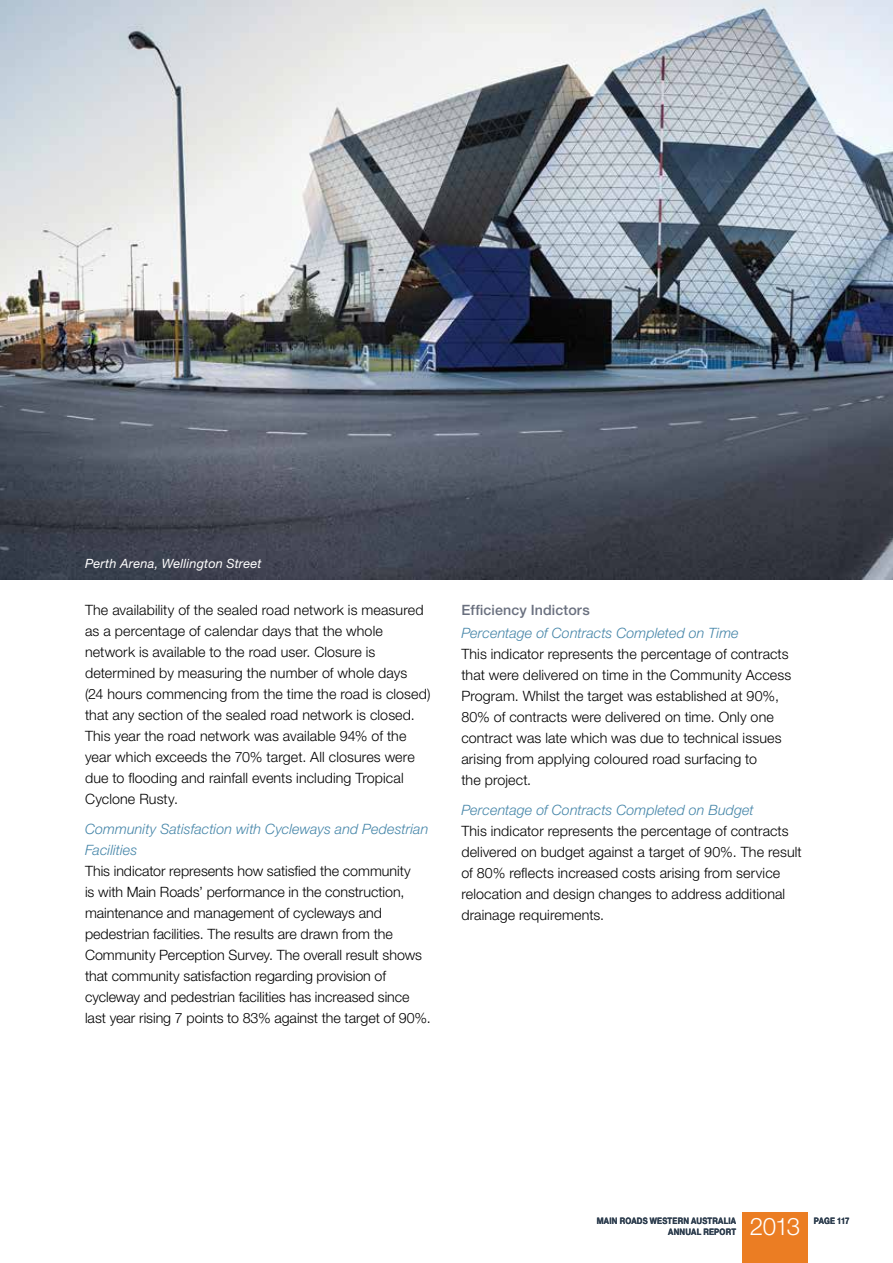
<style>
.page{position:relative;width:893px;height:1263px;background:#fff}
.page>*{position:absolute;margin:0;border:0;box-sizing:border-box;transform-origin:0 0}
.t1{font:300 24.15px "Helvetica Neue";color:#fff}
.t2{font:300 14.25px/21px "Helvetica Neue";letter-spacing:.005em;color:#000}
.t3{font:italic 300 14.25px/21px "Helvetica Neue";letter-spacing:.005em;color:#4585a8}
.t4{font:500 14.25px "Helvetica Neue";letter-spacing:.01em;color:#6a707f}
.t5{font:italic 12.75px "Helvetica Neue";letter-spacing:.015em;color:#fff}
.t6{font:700 9px "Helvetica Neue";letter-spacing:.03em;color:#2e3e4f;scale:.85 1}
</style>
<div class="page">
<img style="left:0;top:0;width:893px;height:580px">
<div style="left:742px;top:1212px;width:66px;height:51px;background:#eb7d23"></div>
<p class="t5" style="left:85px;top:556px;width:178px">Perth Arena, Wellington Street</p>
<p class="t2" style="left:85px;top:599px;width:347px">The availability of the sealed road network is measured as a percentage of calendar days that the whole network is available to the road user. Closure is determined by measuring the number of whole days<br>(24 hours commencing from the time the road is closed) that any section of the sealed road network is closed.<br>This year the road network was available 94% of the year which exceeds the 70% target. All closures were due to flooding and rainfall events including Tropical Cyclone Rusty.</p>
<p class="t3" style="left:85px;top:818px;width:345px">Community Satisfaction with Cycleways and Pedestrian<br>Facilities</p>
<p class="t2" style="left:85px;top:860px;width:347px">This indicator represents how satisfied the community<br>is with Main Roads’ performance in the construction, maintenance and management of cycleways and pedestrian facilities. The results are drawn from the Community Perception Survey. The overall result shows that community satisfaction regarding provision of cycleway and pedestrian facilities has increased since last year rising 7 points to 83% against the target of 90%.</p>
<p class="t4" style="left:461px;top:601px;width:130px">Efficiency Indictors</p>
<p class="t3" style="left:461px;top:622px;width:279px">Percentage of Contracts Completed on Time</p>
<p class="t2" style="left:461px;top:643px;width:332px">This indicator represents the percentage of contracts that were delivered on time in the Community Access Program. Whilst the target was established at 90%, 80% of contracts were delivered on time. Only one contract was late which was due to technical issues arising from applying coloured road surfacing to<br>the project.</p>
<p class="t3" style="left:461px;top:799px;width:294px">Percentage of Contracts Completed on Budget</p>
<p class="t2" style="left:461px;top:820px;width:342px">This indicator represents the percentage of contracts delivered on budget against a target of 90%. The result of 80% reflects increased costs arising from service relocation and design changes to address additional drainage requirements.</p>
<p class="t6" style="left:597px;top:1215px;width:165px">MAIN ROADS WESTERN AUSTRALIA</p>
<p class="t6" style="left:814px;top:1215px;width:43px">PAGE 117</p>
<p class="t6" style="left:668px;top:1226px;width:81px">ANNUAL REPORT</p>
<h1 class="t1" style="left:750px;top:1212px;width:52px">2013</h1>
</div>
